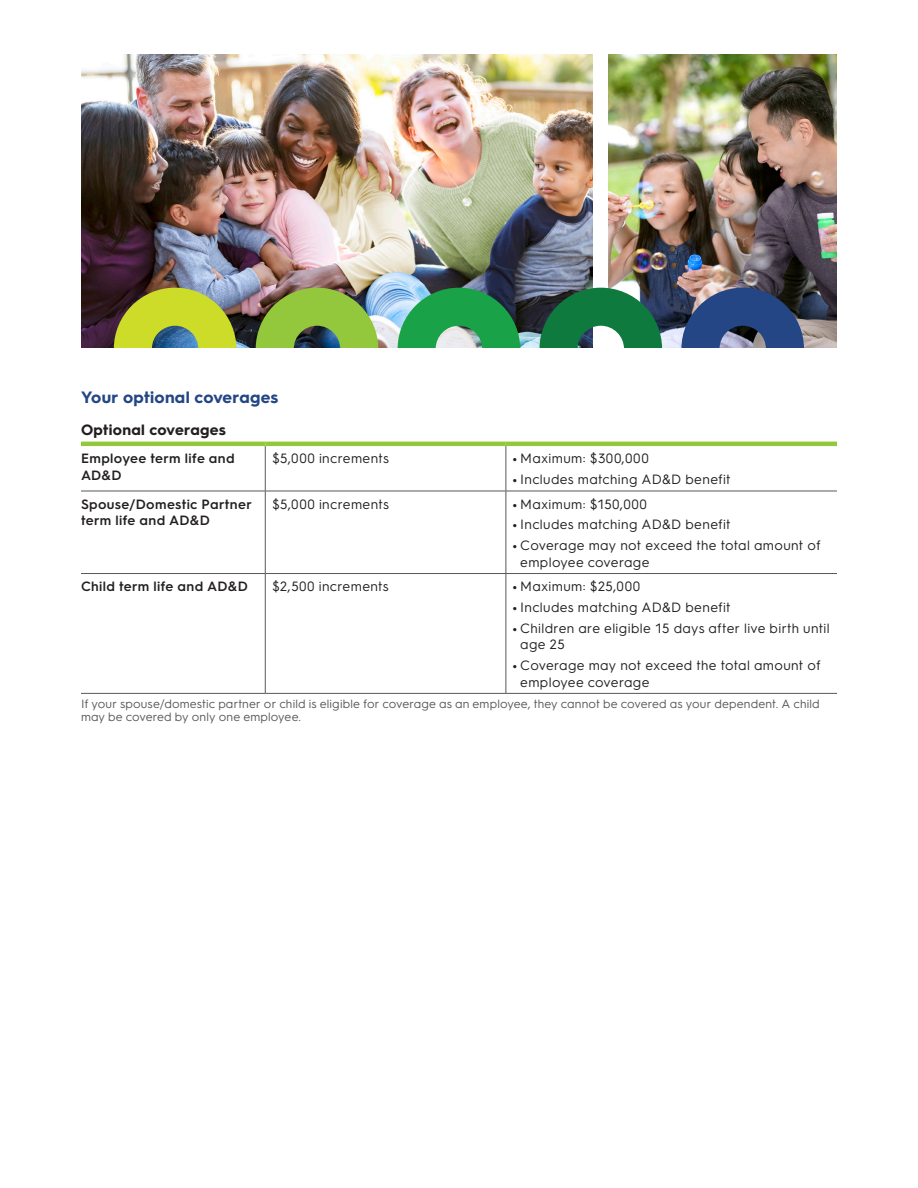
<style>
.page{position:relative;width:918px;height:1188px;background:#fff}
.page>*{position:absolute;margin:0;border:0;box-sizing:border-box;transform-origin:0 0}
.SH1__-_Bold_11_13_WATER{font:700 16.5px "Hurme Geometric Sans 3";letter-spacing:.015em;color:#244684}
.TH1__-_Bold_10_12_BLK{font:700 15px "Hurme Geometric Sans 3";letter-spacing:.02em;color:#231f20}
.TB1__-_Reg_9_11_BLK{font:13.5px/16.5px "Hurme Geometric Sans 3";letter-spacing:.025em;color:#231f20}
.TH2_-_Semibold_9_11_BLK{font:600 13.5px/16.5px "Hurme Geometric Sans 3";letter-spacing:.025em;color:#231f20}
.D1__-_Reg_8_9_SLATE{font:12px/13.5px "Hurme Geometric Sans 3";letter-spacing:.01em;color:#57585a}
.s1{font-weight:700}
</style>
<div class="page">
<img style="left:608px;top:54px;width:229px;height:294px">
<img style="left:81px;top:54px;width:512px;height:294px">
<img style="left:398px;top:288px;width:122px;height:60px">
<svg style="left:540px;top:288px;width:122px;height:60px;background:#2f7a56"></svg>
<svg style="left:681px;top:288px;width:123px;height:60px;background:#384e7a"></svg>
<img style="left:256px;top:288px;width:122px;height:60px">
<img style="left:114px;top:288px;width:122px;height:60px">
<hr style="left:265px;top:446px;width:1px;height:45px;background:#57585a">
<hr style="left:506px;top:446px;width:1px;height:45px;background:#57585a">
<hr style="left:81px;top:491px;width:184px;height:1px;background:#57585a">
<hr style="left:265px;top:491px;width:241px;height:1px;background:#57585a">
<hr style="left:265px;top:491px;width:1px;height:82px;background:#57585a">
<hr style="left:506px;top:491px;width:331px;height:1px;background:#57585a">
<hr style="left:506px;top:491px;width:1px;height:82px;background:#57585a">
<hr style="left:81px;top:573px;width:184px;height:1px;background:#57585a">
<hr style="left:265px;top:573px;width:241px;height:1px;background:#57585a">
<hr style="left:265px;top:574px;width:1px;height:119px;background:#57585a">
<hr style="left:506px;top:573px;width:331px;height:1px;background:#57585a">
<hr style="left:506px;top:574px;width:1px;height:119px;background:#57585a">
<hr style="left:81px;top:693px;width:184px;height:1px;background:#57585a">
<hr style="left:265px;top:693px;width:241px;height:1px;background:#57585a">
<hr style="left:506px;top:693px;width:331px;height:1px;background:#57585a">
<hr style="left:81px;top:442px;width:184px;height:4px;background:#94c83c">
<hr style="left:265px;top:442px;width:241px;height:4px;background:#94c83c">
<hr style="left:506px;top:442px;width:331px;height:4px;background:#94c83c">
<p class="SH1__-_Bold_11_13_WATER" style="left:81px;top:386px;width:199px">Your optional coverages</p>
<p class="TH1__-_Bold_10_12_BLK" style="left:81px;top:419px;width:146px">Optional coverages</p>
<p class="TH2_-_Semibold_9_11_BLK" style="left:81px;top:450px;width:155px">Employee term life and<br>AD&amp;D</p>
<p class="TB1__-_Reg_9_11_BLK" style="left:272px;top:450px;width:119px">$5,000 increments</p>
<p class="TB1__-_Reg_9_11_BLK" style="left:513px;top:450px;width:138px"><span class="s1">•</span> Maximum: $300,000</p>
<p class="TB1__-_Reg_9_11_BLK" style="left:513px;top:470px;width:220px"><span class="s1">•</span> Includes matching AD&amp;D benefit</p>
<p class="TH2_-_Semibold_9_11_BLK" style="left:81px;top:495px;width:172px">Spouse/Domestic Partner term life and AD&amp;D</p>
<p class="TB1__-_Reg_9_11_BLK" style="left:272px;top:495px;width:119px">$5,000 increments</p>
<p class="TB1__-_Reg_9_11_BLK" style="left:513px;top:495px;width:136px"><span class="s1">•</span> Maximum: $150,000</p>
<p class="TB1__-_Reg_9_11_BLK" style="left:513px;top:516px;width:220px"><span class="s1">•</span> Includes matching AD&amp;D benefit</p>
<p class="TB1__-_Reg_9_11_BLK" style="left:520px;top:536px;width:302px;text-indent:-8px"><span class="s1">•</span> Coverage may not exceed the total amount of employee coverage</p>
<p class="TH2_-_Semibold_9_11_BLK" style="left:81px;top:577px;width:168px">Child term life and AD&amp;D</p>
<p class="TB1__-_Reg_9_11_BLK" style="left:272px;top:577px;width:118px">$2,500 increments</p>
<p class="TB1__-_Reg_9_11_BLK" style="left:513px;top:577px;width:129px"><span class="s1">•</span> Maximum: $25,000</p>
<p class="TB1__-_Reg_9_11_BLK" style="left:513px;top:598px;width:220px"><span class="s1">•</span> Includes matching AD&amp;D benefit</p>
<p class="TB1__-_Reg_9_11_BLK" style="left:520px;top:619px;width:311px;text-indent:-8px"><span class="s1">•</span> Children are eligible 15 days after live birth until age 25</p>
<p class="TB1__-_Reg_9_11_BLK" style="left:520px;top:656px;width:302px;text-indent:-8px"><span class="s1">•</span> Coverage may not exceed the total amount of employee coverage</p>
<p class="D1__-_Reg_8_9_SLATE" style="left:81px;top:696px;width:740px">If your spouse/domestic partner or child is eligible for coverage as an employee, they cannot be covered as your dependent. A child may be covered by only one employee.</p>
</div>
